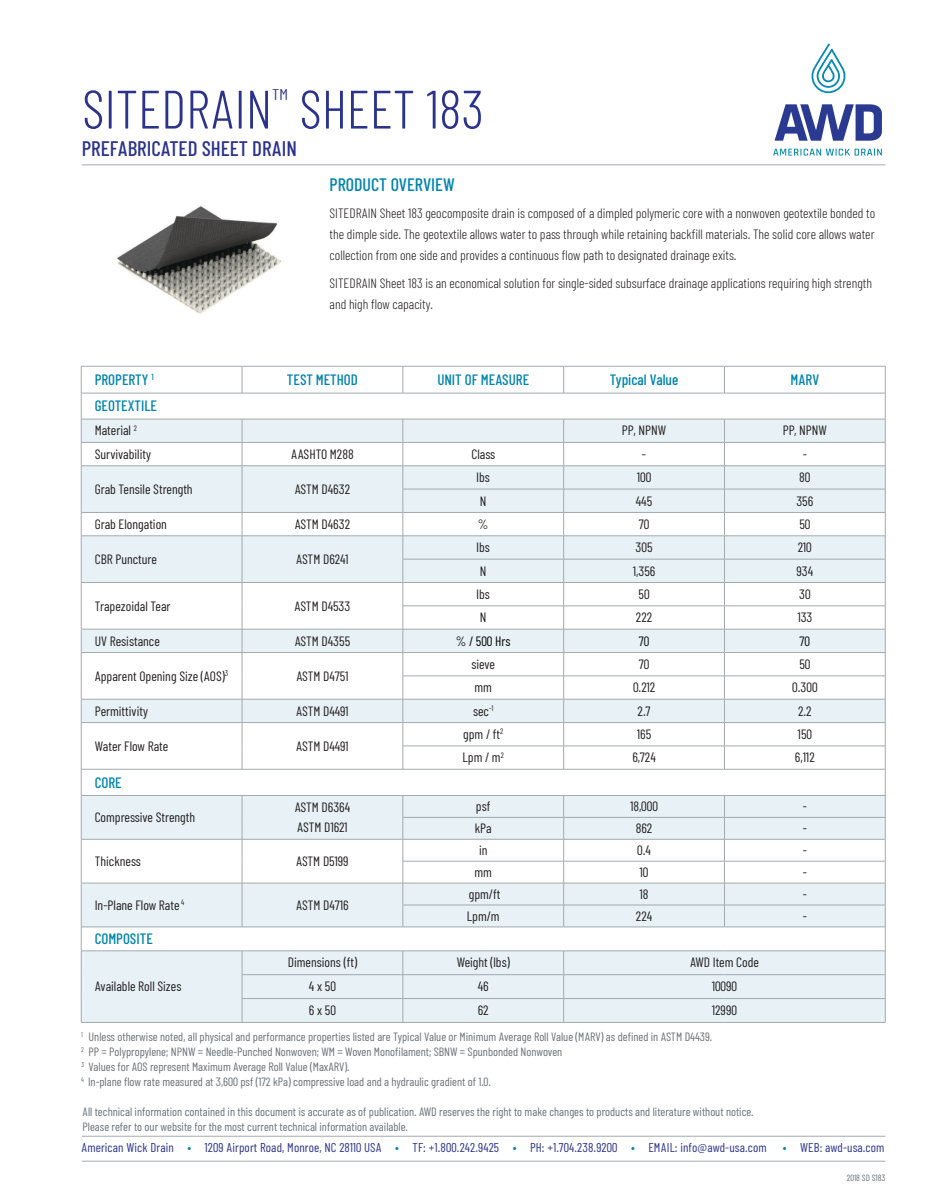
<style>
.page{position:relative;width:926px;height:1196px;background:#fff}
.page>*{position:absolute;margin:0;border:0;box-sizing:border-box;transform-origin:0 0}
.SHeet_Title{font:300 54px "Barlow Condensed";color:#2b338d}
.Sheet_Title_Subhead{font:500 21px "Barlow Condensed";color:#2b338d}
.Product_Overview_Hea{font:500 18px "Barlow Condensed";color:#0084ae}
.t1{font:500 15px "Barlow Condensed";color:#0084ae}
.t2{font:13.5px/19.5px "Barlow Condensed";color:#231f20}
.Product_copy{font:300 13.5px/21px "Barlow Condensed";color:#231f20;text-align:justify}
.t3{font:13.5px "Barlow Condensed";color:#050708}
.t4{font:13.5px "Barlow Condensed";color:#0a1214}
.Contact_info{font:12.75px "Barlow Condensed";letter-spacing:.01em;color:#2b338d}
.Footnote_Disclaimer{font:12px "Barlow Condensed";color:#697178}
.t5{font:9px "Barlow Condensed";color:#697178}
.s1{color:#0084ae}
</style>
<div class="page">
<img style="left:117px;top:206px;width:165px;height:108px">
<svg style="left:811px;top:44px;width:35px;height:49px"></svg>
<svg style="left:774px;top:104px;width:107px;height:37px"></svg>
<svg style="left:773px;top:149px;width:108px;height:7px"></svg>
<hr style="left:82px;top:165px;width:803px;height:1px;background:#a3aaae">
<hr style="left:82px;top:1136px;width:803px;height:1px;background:#a3aaae">
<hr style="left:82px;top:1160px;width:803px;height:1px;background:#a3aaae">
<hr style="left:81px;top:1022px;width:161px;height:1px;background:#a3aaae">
<hr style="left:242px;top:1022px;width:161px;height:1px;background:#a3aaae">
<hr style="left:403px;top:1022px;width:160px;height:1px;background:#a3aaae">
<hr style="left:563px;top:1022px;width:161px;height:1px;background:#a3aaae">
<hr style="left:724px;top:1022px;width:161px;height:1px;background:#a3aaae">
<svg style="left:81px;top:366px;width:805px;height:656px"></svg>
<hr style="left:724px;top:722px;width:161px;height:1px;background:#a3aaae">
<p class="SHeet_Title" style="left:82px;top:75px;width:404px">SITEDRAIN<sup>™</sup> SHEET 183</p>
<p class="Sheet_Title_Subhead" style="left:82px;top:135px;width:217px">PREFABRICATED SHEET DRAIN</p>
<p class="Product_Overview_Hea" style="left:329px;top:173px;width:127px">PRODUCT OVERVIEW</p>
<p class="Product_copy" style="left:329px;top:203px;width:547px">SITEDRAIN Sheet 183 geocomposite drain is composed of a dimpled polymeric core with a nonwoven geotextile bonded to the dimple side. The geotextile allows water to pass through while retaining backfill materials. The solid core allows water collection from one side and provides a continuous flow path to designated drainage exits.</p>
<p class="Product_copy" style="left:329px;top:272px;width:544px">SITEDRAIN Sheet 183 is an economical solution for single-sided subsurface drainage applications requiring high strength and high flow capacity.</p>
<p class="t1" style="left:95px;top:370px;width:60px">PROPERTY <sup>1</sup></p>
<p class="t1" style="left:287px;top:370px;width:72px">TEST METHOD</p>
<p class="t1" style="left:437px;top:370px;width:93px">UNIT OF MEASURE</p>
<p class="t1" style="left:609px;top:370px;width:70px">Typical Value</p>
<p class="t1" style="left:790px;top:370px;width:30px">MARV</p>
<p class="t1" style="left:95px;top:396px;width:64px">GEOTEXTILE</p>
<p class="t2" style="left:95px;top:420px;width:44px">Material <sup>2</sup></p>
<p class="t2" style="left:622px;top:420px;width:46px">PP, NPNW</p>
<p class="t2" style="left:782px;top:420px;width:46px">PP, NPNW</p>
<p class="t2" style="left:95px;top:444px;width:58px">Survivability</p>
<p class="t2" style="left:291px;top:444px;width:64px">AASHTO M288</p>
<p class="t2" style="left:471px;top:444px;width:25px">Class</p>
<p class="t2" style="left:642px;top:444px;width:6px">-</p>
<p class="t2" style="left:802px;top:444px;width:6px">-</p>
<p class="t2" style="left:95px;top:479px;width:99px">Grab Tensile Strength</p>
<p class="t2" style="left:295px;top:479px;width:57px">ASTM D4632</p>
<p class="t2" style="left:476px;top:467px;width:15px">lbs</p>
<p class="t2" style="left:636px;top:467px;width:16px">100</p>
<p class="t2" style="left:799px;top:467px;width:13px">80</p>
<p class="t2" style="left:480px;top:490px;width:8px">N</p>
<p class="t2" style="left:636px;top:490px;width:18px">445</p>
<p class="t2" style="left:796px;top:490px;width:18px">356</p>
<p class="t2" style="left:95px;top:514px;width:74px">Grab Elongation</p>
<p class="t2" style="left:295px;top:514px;width:57px">ASTM D4632</p>
<p class="t2" style="left:478px;top:514px;width:12px">%</p>
<p class="t2" style="left:638px;top:514px;width:12px">70</p>
<p class="t2" style="left:799px;top:514px;width:13px">50</p>
<p class="t2" style="left:95px;top:549px;width:64px">CBR Puncture</p>
<p class="t2" style="left:296px;top:549px;width:54px">ASTM D6241</p>
<p class="t2" style="left:476px;top:537px;width:15px">lbs</p>
<p class="t2" style="left:635px;top:537px;width:18px">305</p>
<p class="t2" style="left:798px;top:537px;width:15px">210</p>
<p class="t2" style="left:480px;top:560px;width:8px">N</p>
<p class="t2" style="left:632px;top:560px;width:24px">1,356</p>
<p class="t2" style="left:796px;top:560px;width:18px">934</p>
<p class="t2" style="left:95px;top:595px;width:77px">Trapezoidal Tear</p>
<p class="t2" style="left:294px;top:595px;width:57px">ASTM D4533</p>
<p class="t2" style="left:476px;top:584px;width:15px">lbs</p>
<p class="t2" style="left:638px;top:584px;width:13px">50</p>
<p class="t2" style="left:799px;top:584px;width:13px">30</p>
<p class="t2" style="left:480px;top:607px;width:8px">N</p>
<p class="t2" style="left:636px;top:607px;width:18px">222</p>
<p class="t2" style="left:797px;top:607px;width:17px">133</p>
<p class="t2" style="left:95px;top:630px;width:67px">UV Resistance</p>
<p class="t2" style="left:295px;top:630px;width:57px">ASTM D4355</p>
<p class="t3" style="left:456px;top:632px;width:56px">% / 500 Hrs</p>
<p class="t4" style="left:638px;top:632px;width:12px">70</p>
<p class="t4" style="left:799px;top:632px;width:12px">70</p>
<p class="t2" style="left:95px;top:665px;width:135px">Apparent Opening Size (AOS)<sup>3</sup></p>
<p class="t2" style="left:296px;top:665px;width:54px">ASTM D4751</p>
<p class="t2" style="left:471px;top:654px;width:25px">sieve</p>
<p class="t2" style="left:638px;top:654px;width:12px">70</p>
<p class="t2" style="left:799px;top:654px;width:13px">50</p>
<p class="t2" style="left:474px;top:677px;width:19px">mm</p>
<p class="t2" style="left:633px;top:677px;width:24px">0.212</p>
<p class="t2" style="left:792px;top:677px;width:27px">0.300</p>
<p class="t2" style="left:95px;top:700px;width:55px">Permittivity</p>
<p class="t2" style="left:296px;top:700px;width:54px">ASTM D4491</p>
<p class="t2" style="left:473px;top:700px;width:22px">sec<sup>-1</sup></p>
<p class="t2" style="left:637px;top:700px;width:14px">2.7</p>
<p class="t2" style="left:798px;top:700px;width:15px">2.2</p>
<p class="t2" style="left:95px;top:735px;width:75px">Water Flow Rate</p>
<p class="t2" style="left:296px;top:735px;width:54px">ASTM D4491</p>
<p class="t2" style="left:463px;top:724px;width:42px">gpm / ft<sup>2</sup></p>
<p class="t2" style="left:637px;top:724px;width:16px">165</p>
<p class="t2" style="left:797px;top:724px;width:16px">150</p>
<p class="t2" style="left:462px;top:747px;width:43px">Lpm / m<sup>2</sup></p>
<p class="t2" style="left:632px;top:747px;width:25px">6,724</p>
<p class="t2" style="left:795px;top:747px;width:21px">6,112</p>
<p class="t1" style="left:95px;top:773px;width:28px">CORE</p>
<p class="t2" style="left:95px;top:807px;width:102px">Compressive Strength</p>
<p class="t2" style="left:295px;top:797px;width:57px">ASTM D6364<br>ASTM D1621</p>
<p class="t2" style="left:476px;top:796px;width:16px">psf</p>
<p class="t2" style="left:630px;top:796px;width:29px">18,000</p>
<p class="t2" style="left:802px;top:796px;width:6px">-</p>
<p class="t2" style="left:475px;top:818px;width:18px">kPa</p>
<p class="t2" style="left:635px;top:818px;width:18px">862</p>
<p class="t2" style="left:802px;top:818px;width:6px">-</p>
<p class="t2" style="left:95px;top:851px;width:48px">Thickness</p>
<p class="t2" style="left:296px;top:851px;width:54px">ASTM D5199</p>
<p class="t2" style="left:95px;top:894px;width:91px">In-Plane Flow Rate <sup>4</sup></p>
<p class="t2" style="left:296px;top:894px;width:54px">ASTM D4716</p>
<p class="t2" style="left:479px;top:840px;width:10px">in</p>
<p class="t2" style="left:637px;top:840px;width:15px">0.4</p>
<p class="t2" style="left:802px;top:840px;width:6px">-</p>
<p class="t2" style="left:474px;top:862px;width:19px">mm</p>
<p class="t2" style="left:639px;top:862px;width:10px">10</p>
<p class="t2" style="left:802px;top:862px;width:6px">-</p>
<p class="t2" style="left:469px;top:883px;width:33px">gpm/ft</p>
<p class="t2" style="left:639px;top:883px;width:11px">18</p>
<p class="t2" style="left:802px;top:883px;width:6px">-</p>
<p class="t2" style="left:467px;top:905px;width:34px">Lpm/m</p>
<p class="t2" style="left:636px;top:905px;width:18px">224</p>
<p class="t2" style="left:802px;top:905px;width:6px">-</p>
<p class="t1" style="left:95px;top:929px;width:60px">COMPOSITE</p>
<p class="t2" style="left:95px;top:976px;width:88px">Available Roll Sizes</p>
<p class="t2" style="left:288px;top:952px;width:71px">Dimensions (ft)</p>
<p class="t2" style="left:457px;top:952px;width:54px">Weight (lbs)</p>
<p class="t2" style="left:690px;top:952px;width:70px">AWD Item Code</p>
<p class="t2" style="left:309px;top:976px;width:28px">4 x 50</p>
<p class="t2" style="left:478px;top:976px;width:12px">46</p>
<p class="t2" style="left:711px;top:976px;width:27px">10090</p>
<p class="t2" style="left:309px;top:1000px;width:29px">6 x 50</p>
<p class="t2" style="left:478px;top:1000px;width:12px">62</p>
<p class="t2" style="left:711px;top:1000px;width:27px">12990</p>
<p class="Footnote_Disclaimer" style="left:81px;top:1029px;width:633px"><sup>1</sup> Unless otherwise noted, all physical and performance properties listed are Typical Value or Minimum Average Roll Value (MARV) as defined in ASTM D4439.</p>
<p class="Footnote_Disclaimer" style="left:81px;top:1044px;width:483px"><sup>2</sup> PP = Polypropylene; NPNW = Needle-Punched Nonwoven; WM = Woven Monofilament; SBNW = Spunbonded Nonwoven</p>
<p class="Footnote_Disclaimer" style="left:81px;top:1059px;width:270px"><sup>3</sup> Values for AOS represent Maximum Average Roll Value (MaxARV).</p>
<p class="Footnote_Disclaimer" style="left:81px;top:1074px;width:411px"><sup>4</sup> In-plane flow rate measured at 3,600 psf (172 kPa) compressive load and a hydraulic gradient of 1.0.</p>
<p class="Footnote_Disclaimer" style="left:82px;top:1104px;width:672px">All technical information contained in this document is accurate as of publication. AWD reserves the right to make changes to products and literature without notice.</p>
<p class="Footnote_Disclaimer" style="left:82px;top:1119px;width:327px">Please refer to our website for the most current technical information available.</p>
<p class="Contact_info" style="left:81px;top:1139px;width:686px">American Wick Drain <span class="s1">•</span> 1209 Airport Road, Monroe, NC 28110 USA <span class="s1">•</span> TF: +1.800.242.9425 <span class="s1">•</span> PH: +1.704.238.9200 <span class="s1">•</span> EMAIL: info@awd-usa.com</p>
<p class="Contact_info" style="left:783px;top:1139px;width:103px"><span class="s1">•</span> WEB: awd-usa.com</p>
<p class="t5" style="left:846px;top:1171px;width:40px">2018 SD S183</p>
</div>
